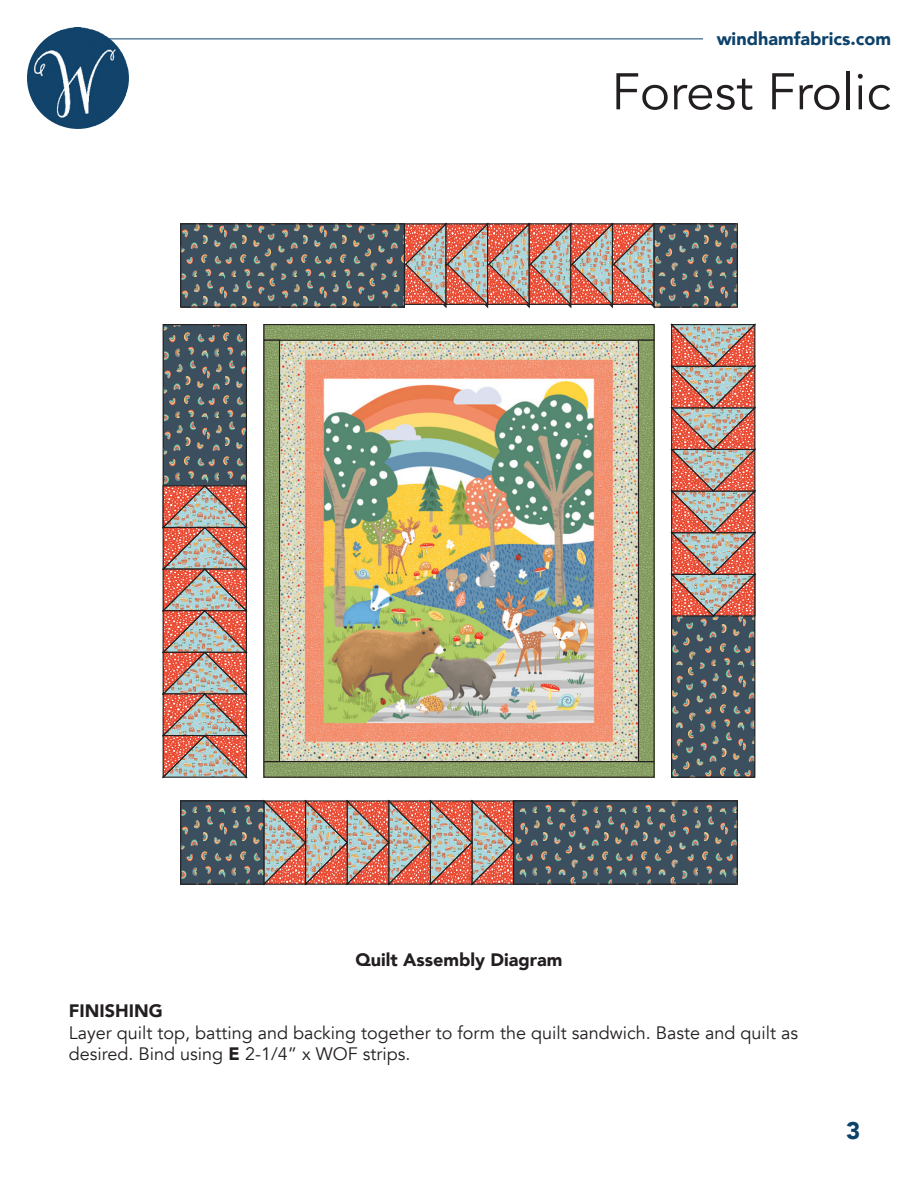
<style>
.page{position:relative;width:918px;height:1188px;background:#fff}
.page>*{position:absolute;margin:0;border:0;box-sizing:border-box;transform-origin:0 0}
.t1{font:51px "Avenir";color:#231f20}
.t2{font:900 24px "Avenir";color:#0d426a}
.t3{font:18px/21.6px "Avenir";color:#231f20}
.t4{font:900 18px "Avenir";color:#231f20}
.t5{font:900 18px "Avenir";color:#0d426a}
.s1{font-weight:900}
</style>
<div class="page">
<img style="left:27px;top:27px;width:102px;height:102px;border-radius:51px">
<hr style="left:109px;top:39px;width:594px;height:1px;background:#0d426a">
<img style="left:280px;top:341px;width:358px;height:420px">
<svg style="left:263px;top:799px;width:250px;height:87px;background:#c18c80"></svg>
<svg style="left:405px;top:222px;width:250px;height:87px;background:#c38e83"></svg>
<svg style="left:182px;top:802px;width:80px;height:81px;background:#4d5c64"></svg>
<div style="left:180px;top:800px;width:84px;height:85px;border:1px solid #231f20"></div>
<img style="left:656px;top:225px;width:80px;height:81px">
<div style="left:654px;top:223px;width:84px;height:85px;border:1px solid #231f20"></div>
<svg style="left:673px;top:618px;width:80px;height:158px;background:#4f5c64"></svg>
<div style="left:671px;top:574px;width:84px;height:204px;border:1px solid #231f20"></div>
<svg style="left:182px;top:225px;width:221px;height:81px;background:#4e5c64"></svg>
<div style="left:180px;top:223px;width:225px;height:85px;border:1px solid #231f20"></div>
<svg style="left:515px;top:802px;width:221px;height:81px;background:#4d5c64"></svg>
<div style="left:513px;top:800px;width:225px;height:85px;border:1px solid #231f20"></div>
<svg style="left:165px;top:326px;width:80px;height:158px;background:#4e5c64"></svg>
<div style="left:163px;top:324px;width:84px;height:204px;border:1px solid #231f20"></div>
<svg style="left:162px;top:484px;width:86px;height:295px;background:#be897d"></svg>
<svg style="left:670px;top:323px;width:86px;height:295px;background:#c08b7f"></svg>
<svg style="left:265px;top:326px;width:388px;height:13px;background:#879e64"></svg>
<div style="left:263px;top:324px;width:392px;height:17px;border:1px solid #231f20"></div>
<svg style="left:265px;top:763px;width:388px;height:13px;background:#889f65"></svg>
<div style="left:263px;top:761px;width:392px;height:17px;border:1px solid #231f20"></div>
<svg style="left:640px;top:342px;width:13px;height:418px;background:#879e64"></svg>
<div style="left:638px;top:340px;width:17px;height:422px;border:1px solid #231f20"></div>
<svg style="left:265px;top:342px;width:13px;height:418px;background:#889f65"></svg>
<div style="left:263px;top:340px;width:17px;height:422px;border:1px solid #231f20"></div>
<p class="t5" style="left:717px;top:23px;width:176px">windhamfabrics.com</p>
<h1 class="t1" style="left:612px;top:61px;width:281px">Forest Frolic</h1>
<p class="t4" style="left:355px;top:944px;width:209px">Quilt Assembly Diagram</p>
<p class="t4" style="left:69px;top:995px;width:95px">FINISHING</p>
<p class="t3" style="left:69px;top:1022px;width:731px">Layer quilt top, batting and backing together to form the quilt sandwich. Baste and quilt as desired. Bind using <span class="s1">E</span> 2-1/4” x WOF strips.</p>
<h2 class="t2" style="left:846px;top:1110px;width:16px">3</h2>
</div>
